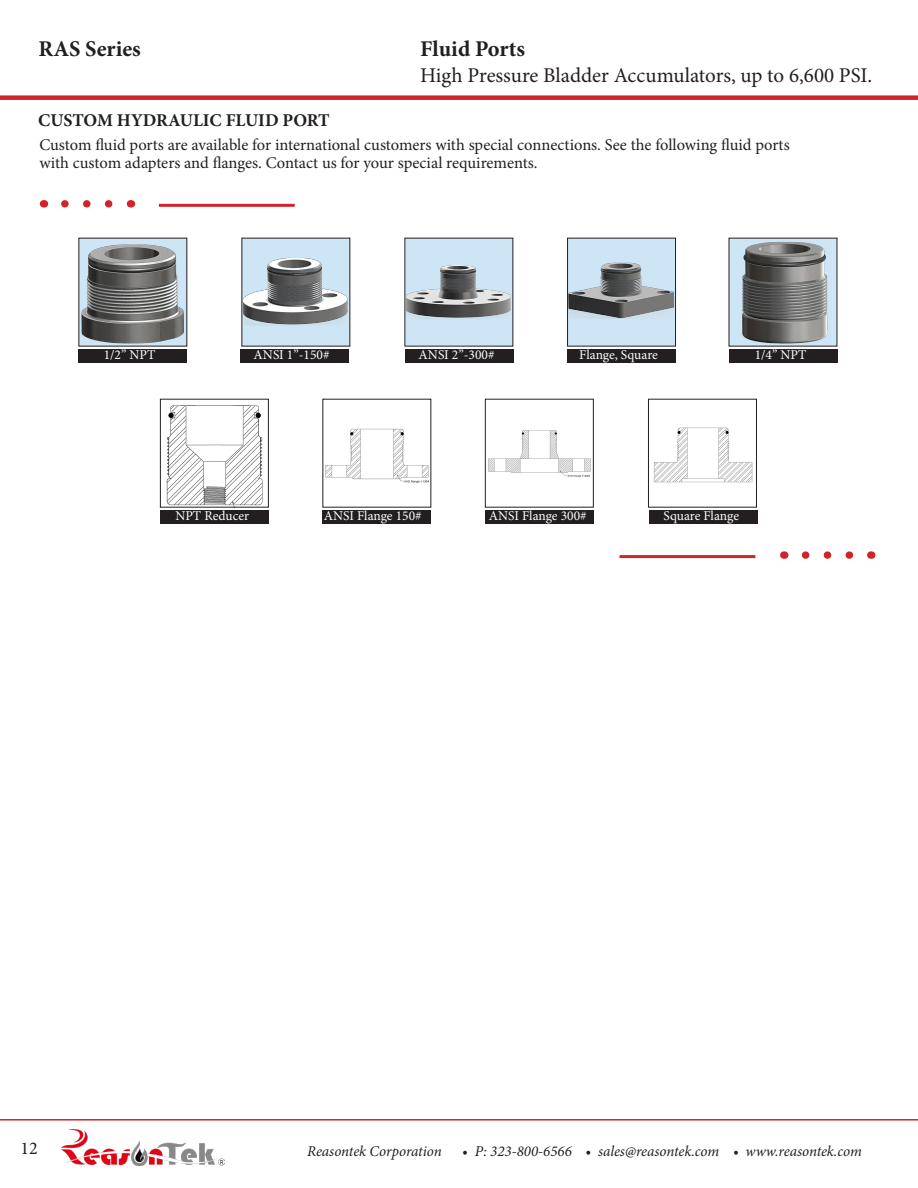
<style>
.page{position:relative;width:918px;height:1188px;background:#fff}
.page>*{position:absolute;margin:0;border:0;box-sizing:border-box;transform-origin:0 0}
.sub_heading2{font:700 22.5px "Minion Pro";color:#231f20}
.sub_heading1{font:700 22.5px "Minion Pro";color:#231f20}
.heading{font:21px "Minion Pro";color:#231f20}
.REASONTEK_HEADING1{font:700 18px "Minion Pro";color:#231f20}
.t1{font:18px "Minion Pro";color:#231f20}
.t2{font:16.5px/18px "Minion Pro";color:#231f20}
.t3{font:italic 15px "Minion Pro";letter-spacing:-.005em;color:#231f20}
.t4{font:13.5px "Minion Pro";color:#fff}
</style>
<div class="page">
<img style="left:61px;top:1130px;width:164px;height:36px">
<hr style="left:0;top:1119px;width:918px;height:2px;background:#d2232a">
<div style="left:0;top:95px;width:918px;height:5px;background:#d2232a"></div>
<img style="left:80px;top:240px;width:105px;height:105px">
<img style="left:243px;top:240px;width:105px;height:105px">
<img style="left:407px;top:240px;width:104px;height:105px">
<img style="left:569px;top:240px;width:105px;height:105px">
<div style="left:567px;top:238px;width:109px;height:109px;border:1px solid #231f20"></div>
<img style="left:731px;top:240px;width:104px;height:105px">
<img style="left:166px;top:405px;width:97px;height:101px">
<div style="left:160px;top:399px;width:109px;height:109px;border:1px solid #231f20"></div>
<img style="left:325px;top:428px;width:104px;height:55px">
<img style="left:488px;top:430px;width:103px;height:48px">
<div style="left:485px;top:399px;width:109px;height:109px;border:1px solid #231f20"></div>
<img style="left:654px;top:427px;width:99px;height:56px">
<div style="left:648px;top:399px;width:109px;height:109px;border:1px solid #231f20"></div>
<hr style="left:159px;top:204px;width:136px;height:3px;background:#d2232a">
<svg style="left:61px;top:200px;width:48px;height:8px"></svg>
<div style="left:79px;top:349px;width:108px;height:14px;background:#231f20"></div>
<div style="left:730px;top:349px;width:108px;height:14px;background:#231f20"></div>
<div style="left:241px;top:349px;width:108px;height:14px;background:#231f20"></div>
<div style="left:406px;top:349px;width:108px;height:14px;background:#231f20"></div>
<div style="left:568px;top:349px;width:108px;height:14px;background:#231f20"></div>
<hr style="left:620px;top:555px;width:135px;height:3px;background:#d2232a">
<svg style="left:806px;top:551px;width:48px;height:8px"></svg>
<div style="left:160px;top:510px;width:108px;height:14px;background:#231f20"></div>
<div style="left:322px;top:510px;width:108px;height:14px;background:#231f20"></div>
<div style="left:485px;top:510px;width:109px;height:14px;background:#231f20"></div>
<div style="left:649px;top:510px;width:108px;height:14px;background:#231f20"></div>
<p class="sub_heading1" style="left:38px;top:33px;width:104px">RAS Series</p>
<p class="sub_heading2" style="left:420px;top:33px;width:106px">Fluid Ports</p>
<p class="heading" style="left:420px;top:62px;width:454px">High Pressure Bladder Accumulators, up to 6,600 PSI.</p>
<p class="REASONTEK_HEADING1" style="left:38px;top:108px;width:293px">CUSTOM HYDRAULIC FLUID PORT</p>
<p class="t2" style="left:40px;top:136px;width:752px">Custom fluid ports are available for international customers with special connections. See the following fluid ports with custom adapters and flanges. Contact us for your special requirements.</p>
<p class="t4" style="left:104px;top:346px;width:53px">1/2” NPT</p>
<p class="t4" style="left:254px;top:346px;width:77px">ANSI 1”-150#</p>
<p class="t4" style="left:419px;top:346px;width:77px">ANSI 2”-300#</p>
<p class="t4" style="left:579px;top:346px;width:80px">Flange, Square</p>
<p class="t4" style="left:755px;top:346px;width:53px">1/4” NPT</p>
<p class="t4" style="left:175px;top:507px;width:75px">NPT Reducer</p>
<p class="t4" style="left:324px;top:507px;width:99px">ANSI Flange 150#</p>
<p class="t4" style="left:489px;top:507px;width:99px">ANSI Flange 300#</p>
<p class="t4" style="left:663px;top:507px;width:77px">Square Flange</p>
<p class="t1" style="left:21px;top:1136px;width:19px">12</p>
<p class="t3" style="left:307px;top:1141px;width:136px">Reasontek Corporation</p>
<p class="t3" style="left:462px;top:1141px;width:401px">• P: 323-800-6566 • sales@reasontek.com • www.reasontek.com</p>
</div>
